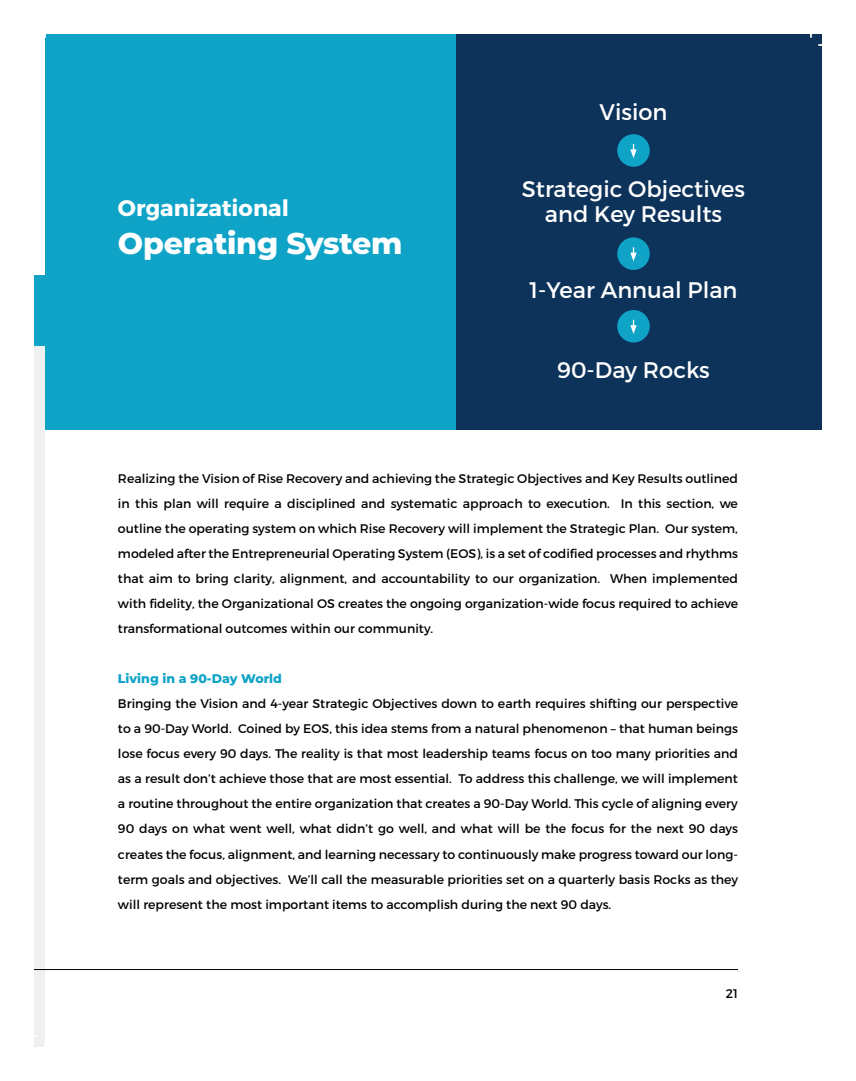
<style>
.page{position:relative;width:856px;height:1081px;background:#fff}
.page>*{position:absolute;margin:0;border:0;box-sizing:border-box;transform-origin:0 0}
.t1{font:800 30px "Montserrat";letter-spacing:-.01em;color:#fff}
.t2{font:22.5px/25px "Montserrat";color:#fff;text-align:center}
.t3{font:700 22.5px "Montserrat";color:#fff}
.t4{font:12.5px/25px "Montserrat";color:#000001;text-align:justify}
.t5{font:800 12.5px "Montserrat";color:#0ea3c7}
</style>
<div class="page">
<div style="left:45px;top:34px;width:765px;height:395px;background:#0ea3c7"></div>
<div style="left:456px;top:34px;width:365px;height:395px;background:#0e335a"></div>
<div style="left:34px;top:340px;width:11px;height:706px;background:#eff0f0"></div>
<div style="left:34px;top:275px;width:11px;height:71px;background:#0ea3c7"></div>
<div style="left:617px;top:134px;width:32px;height:33px;background:#0ea3c7;border-radius:50%"></div>
<div style="left:617px;top:310px;width:32px;height:32px;background:#0ea3c7;border-radius:50%"></div>
<div style="left:617px;top:237px;width:32px;height:33px;background:#0ea3c7;border-radius:50%"></div>
<svg style="left:630px;top:144px;width:6px;height:14px"></svg>
<svg style="left:630px;top:319px;width:6px;height:15px"></svg>
<svg style="left:630px;top:247px;width:6px;height:14px"></svg>
<hr style="left:34px;top:968px;width:703px;height:1px;background:#000001">
<h2 class="t3" style="left:118px;top:194px;width:172px">Organizational</h2>
<h1 class="t1" style="left:118px;top:221px;width:286px">Operating System</h1>
<h2 class="t2" style="left:599px;top:100px;width:69px">Vision</h2>
<h2 class="t2" style="left:521px;top:176px;width:224px">Strategic Objectives and Key Results</h2>
<h2 class="t2" style="left:529px;top:277px;width:209px">1-Year Annual Plan</h2>
<h2 class="t2" style="left:557px;top:357px;width:154px">90-Day Rocks</h2>
<p class="t4" style="left:118px;top:466px;width:621px">Realizing the Vision of Rise Recovery and achieving the Strategic Objectives and Key Results outlined in this plan will require a disciplined and systematic approach to execution. In this section, we outline the operating system on which Rise Recovery will implement the Strategic Plan. Our system, modeled after the Entrepreneurial Operating System (EOS), is a set of codified processes and rhythms that aim to bring clarity, alignment, and accountability to our organization. When implemented with fidelity, the Organizational OS creates the ongoing organization-wide focus required to achieve transformational outcomes within our community.</p>
<p class="t5" style="left:118px;top:669px;width:165px">Living in a 90-Day World</p>
<p class="t4" style="left:118px;top:691px;width:621px">Bringing the Vision and 4-year Strategic Objectives down to earth requires shifting our perspective to a 90-Day World. Coined by EOS, this idea stems from a natural phenomenon – that human beings lose focus every 90 days. The reality is that most leadership teams focus on too many priorities and as a result don’t achieve those that are most essential. To address this challenge, we will implement a routine throughout the entire organization that creates a 90-Day World. This cycle of aligning every 90 days on what went well, what didn’t go well, and what will be the focus for the next 90 days creates the focus, alignment, and learning necessary to continuously make progress toward our long&shy;term goals and objectives. We’ll call the measurable priorities set on a quarterly basis Rocks as they will represent the most important items to accomplish during the next 90 days.</p>
<p class="t4" style="left:725px;top:980px;width:14px">21</p>
</div>
